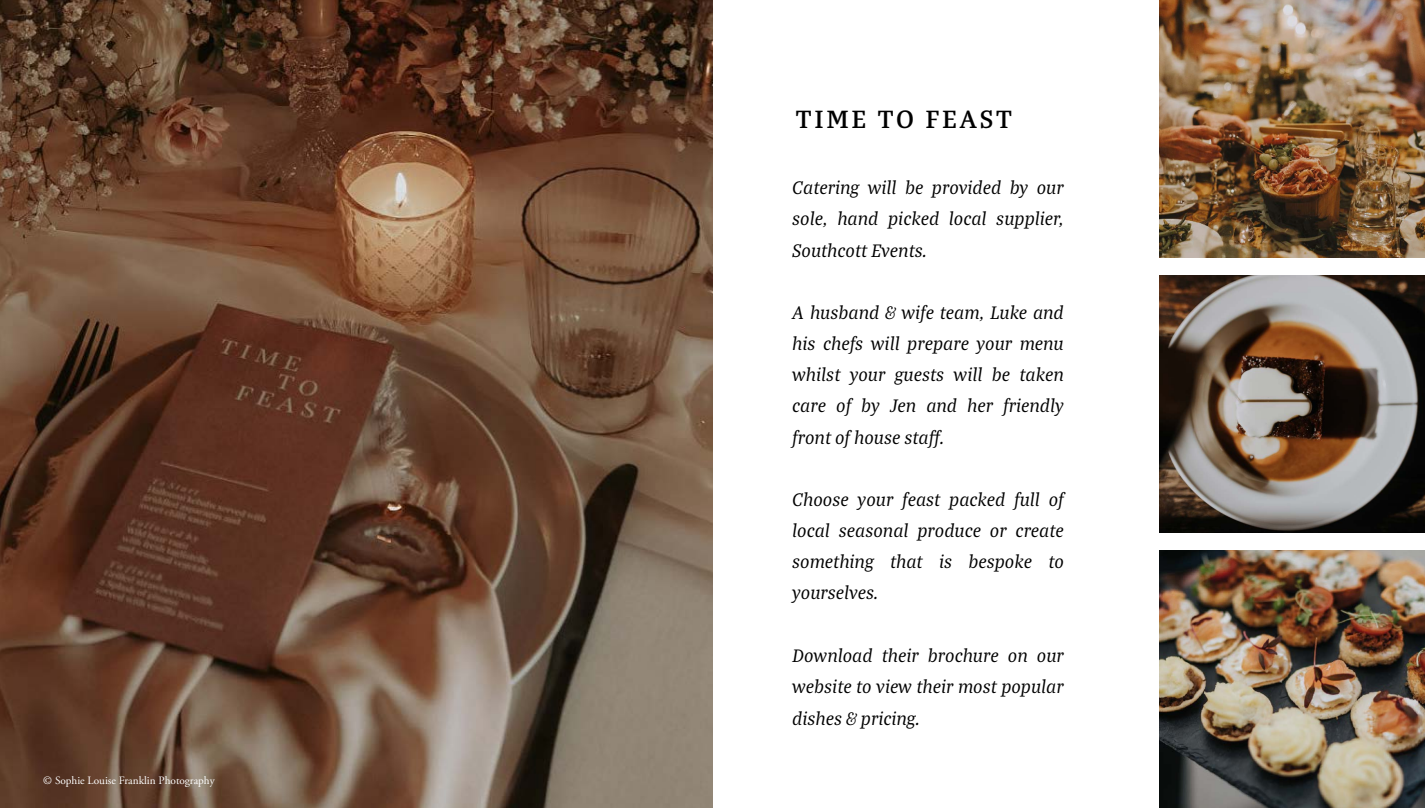
<style>
.page{position:relative;width:1425px;height:808px;background:#fff}
.page>*{position:absolute;margin:0;border:0;box-sizing:border-box;transform-origin:0 0}
.t1{font:600 27px "Bagatela";letter-spacing:.1em;color:#000}
.t2{font:italic 19.5px/31.2px "Bagatela";color:#000;text-align:justify}
.t3{font:11.25px "Adobe Garamond Pro";color:#fff}
</style>
<div class="page">
<img style="left:0;top:0;width:712px;height:808px">
<img style="left:1159px;top:0;width:265px;height:257px">
<img style="left:1159px;top:275px;width:265px;height:258px">
<img style="left:1159px;top:551px;width:265px;height:257px">
<p class="t3" style="left:43px;top:774px;width:173px">© Sophie Louise Franklin Photography</p>
<h1 class="t1" style="left:796px;top:101px;width:217px">TIME TO FEAST</h1>
<p class="t2" style="left:792px;top:171px;width:273px">Catering will be provided by our sole, hand picked local supplier, Southcott Events.</p>
<p class="t2" style="left:792px;top:296px;width:273px">A husband &amp; wife team, Luke and his chefs will prepare your menu whilst your guests will be taken care of by Jen and her friendly front of house staff.</p>
<p class="t2" style="left:792px;top:483px;width:273px">Choose your feast packed full of local seasonal produce or create something that is bespoke to yourselves.</p>
<p class="t2" style="left:792px;top:638px;width:273px;line-height:31.8px">Download their brochure on our website to view their most popular dishes &amp; pricing.</p>
</div>
